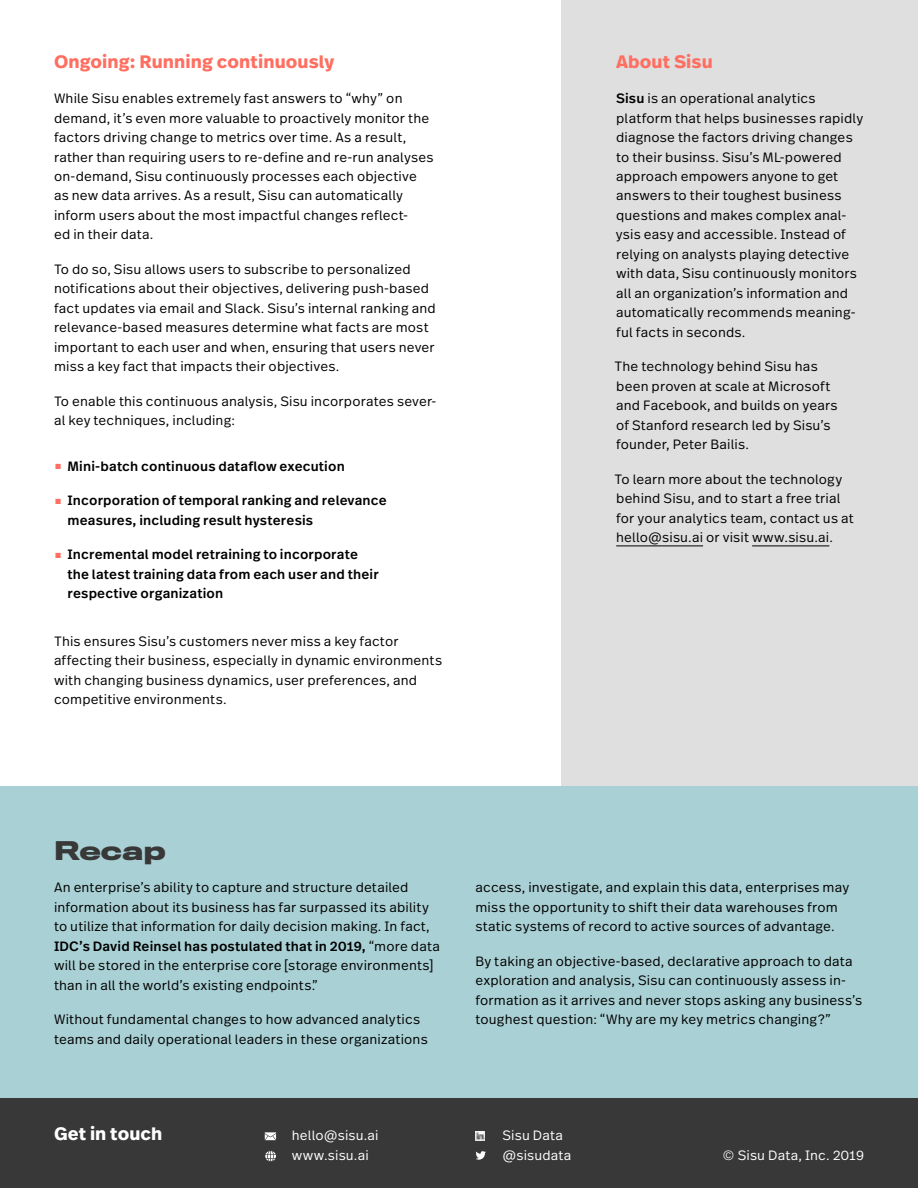
<style>
.page{position:relative;width:918px;height:1188px;background:#fff}
.page>*{position:absolute;margin:0;border:0;box-sizing:border-box;transform-origin:0 0}
.t1{font:700 24px "Titling Gothic FB Wide";letter-spacing:-.005em;color:#383838}
.t2{font:700 18px "Real Text Pro";letter-spacing:.005em;color:#ff6f61}
.t3{font:700 18px "Real Text Pro";letter-spacing:.005em;color:#fff}
.t4{font:300 13.5px/19.5px "Real Text Pro";letter-spacing:.01em;color:#000}
.t5{font:500 13.5px/19.5px "Real Text Pro";letter-spacing:.01em;color:#000}
.t6{font:300 13.5px/19.5px "Real Text Pro";letter-spacing:.01em;color:#fff}
.s1{color:#ff6f61}
.s2{font-weight:500}
</style>
<div class="page">
<div style="left:562px;top:0;width:356px;height:1098px;background:#dfdfdf"></div>
<div style="left:0;top:787px;width:918px;height:311px;background:#a9d0d4"></div>
<hr style="left:616px;top:546px;width:87px;height:1px;background:#000">
<hr style="left:752px;top:546px;width:77px;height:1px;background:#000">
<div style="left:0;top:1098px;width:918px;height:90px;background:#383838"></div>
<svg style="left:265px;top:1132px;width:11px;height:8px"></svg>
<svg style="left:265px;top:1150px;width:11px;height:12px"></svg>
<svg style="left:476px;top:1131px;width:9px;height:9px"></svg>
<svg style="left:476px;top:1151px;width:10px;height:9px"></svg>
<h2 class="t2" style="left:54px;top:49px;width:282px">Ongoing: Running continuously</h2>
<p class="t4" style="left:54px;top:88px;width:381px">While Sisu enables extremely fast answers to “why” on demand, it’s even more valuable to proactively monitor the factors driving change to metrics over time. As a result, rather than requiring users to re-define and re-run analyses on-demand, Sisu continuously processes each objective as new data arrives. As a result, Sisu can automatically inform users about the most impactful changes reflect-<br>ed in their data.</p>
<p class="t4" style="left:54px;top:259px;width:383px">To do so, Sisu allows users to subscribe to personalized notifications about their objectives, delivering push-based fact updates via email and Slack. Sisu’s internal ranking and relevance-based measures determine what facts are most important to each user and when, ensuring that users never miss a key fact that impacts their objectives.</p>
<p class="t4" style="left:54px;top:391px;width:384px">To enable this continuous analysis, Sisu incorporates sever&shy;al key techniques, including:</p>
<p class="t5" style="left:54px;top:456px;width:292px"><span class="s1">■</span> Mini-batch continuous dataflow execution</p>
<p class="t5" style="left:68px;top:491px;width:321px;text-indent:-14px"><span class="s1">■</span> Incorporation of temporal ranking and relevance measures, including result hysteresis</p>
<p class="t5" style="left:68px;top:545px;width:313px;text-indent:-14px"><span class="s1">■</span> Incremental model retraining to incorporate the latest training data from each user and their respective organization</p>
<p class="t4" style="left:54px;top:631px;width:390px">This ensures Sisu’s customers never miss a key factor affecting their business, especially in dynamic environments with changing business dynamics, user preferences, and competitive environments.</p>
<h2 class="t2" style="left:616px;top:49px;width:98px">About Sisu</h2>
<p class="t4" style="left:616px;top:88px;width:249px"><span class="s2">Sisu</span> is an operational analytics platform that helps businesses rapidly diagnose the factors driving changes to their businss. Sisu’s ML-powered approach empowers anyone to get answers to their toughest business questions and makes complex anal&shy;ysis easy and accessible. Instead of relying on analysts playing detective with data, Sisu continuously monitors all an organization’s information and automatically recommends meaning&shy;ful facts in seconds.</p>
<p class="t4" style="left:614px;top:357px;width:225px">The technology behind Sisu has been proven at scale at Microsoft and Facebook, and builds on years of Stanford research led by Sisu’s founder, Peter Bailis.</p>
<p class="t4" style="left:614px;top:469px;width:241px">To learn more about the technology behind Sisu, and to start a free trial for your analytics team, contact us at hello@sisu.ai or visit www.sisu.ai.</p>
<h1 class="t1" style="left:54px;top:835px;width:113px">Recap</h1>
<p class="t4" style="left:54px;top:877px;width:387px">An enterprise’s ability to capture and structure detailed information about its business has far surpassed its ability to utilize that information for daily decision making. In fact, <span class="s2">IDC’s David Reinsel has postulated that in 2019,</span> “more data will be stored in the enterprise core [storage environments] than in all the world’s existing endpoints.”</p>
<p class="t4" style="left:54px;top:1009px;width:375px">Without fundamental changes to how advanced analytics teams and daily operational leaders in these organizations</p>
<p class="t4" style="left:475px;top:877px;width:375px">access, investigate, and explain this data, enterprises may miss the opportunity to shift their data warehouses from static systems of record to active sources of advantage.</p>
<p class="t4" style="left:475px;top:951px;width:388px">By taking an objective-based, declarative approach to data exploration and analysis, Sisu can continuously assess in&shy;formation as it arrives and never stops asking any business’s toughest question: “Why are my key metrics changing?”</p>
<h2 class="t3" style="left:54px;top:1121px;width:110px">Get in touch</h2>
<p class="t6" style="left:292px;top:1125px;width:88px">hello@sisu.ai www.sisu.ai</p>
<p class="t6" style="left:502px;top:1125px;width:70px">Sisu Data @sisudata</p>
<p class="t6" style="left:722px;top:1145px;width:143px">© Sisu Data, Inc. 2019</p>
</div>
